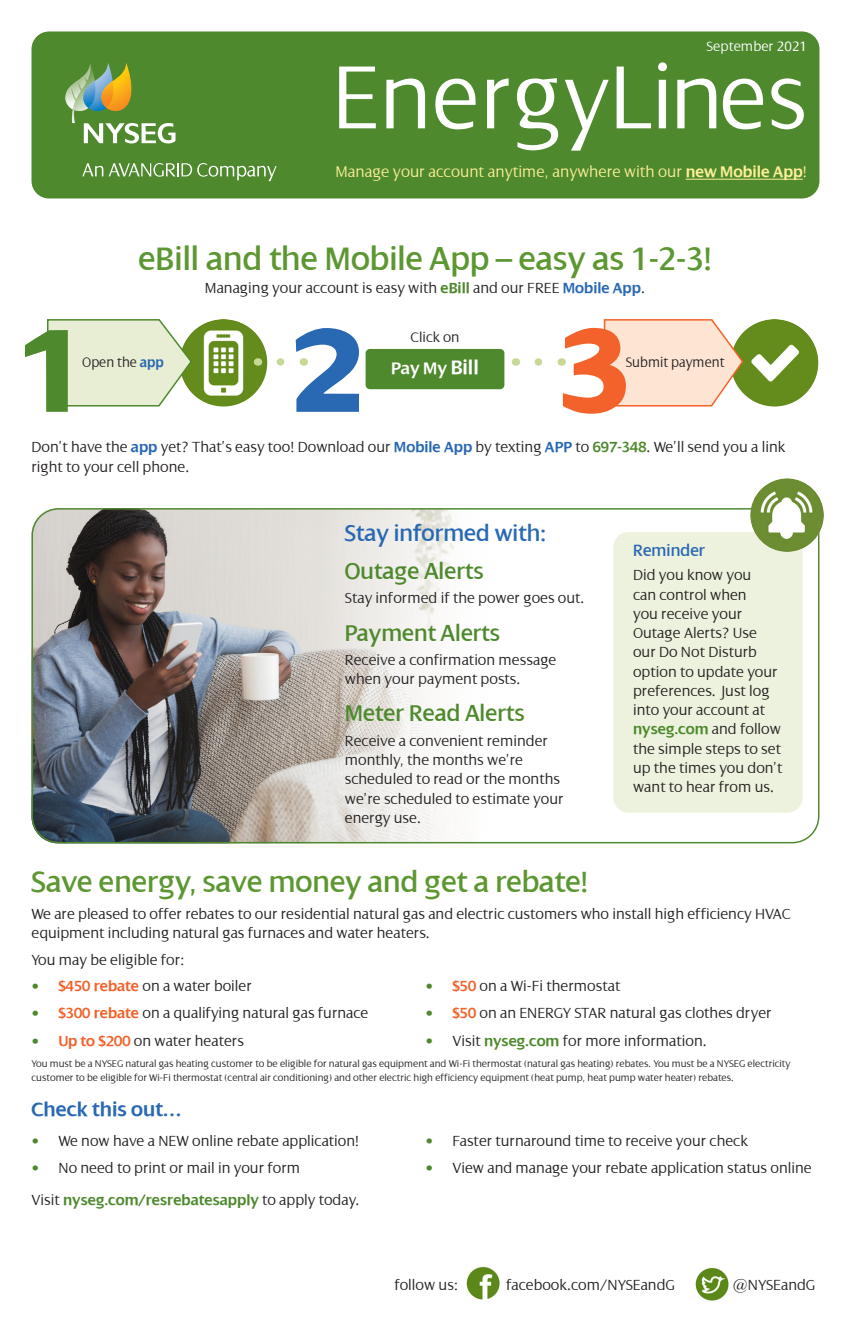
<style>
.page{position:relative;width:851px;height:1339px;background:#fff}
.page>*{position:absolute;margin:0;border:0;box-sizing:border-box;transform-origin:0 0}
.t1{font:800 127.75px "Dialog";color:#4e892d;scale:.9 1}
.t2{font:800 127.75px "Dialog";color:#2968b3;scale:.9 1}
.t3{font:800 127.75px "Dialog";color:#f2622a;scale:.9 1}
.t4{font:300 96.6px "Dialog";color:#fff}
.t5{font:35px "Dialog";color:#5c9731}
.t6{font:31.5px "Dialog";color:#5c9731}
.t7{font:24.5px "Dialog";color:#4e892d}
.t8{font:24.5px "Dialog";color:#2968b3}
.t9{font:600 21px "Dialog";color:#2968b3}
.t10{font:600 18.03px "Dialog";color:#fff}
.t11{font:17.68px "Dialog";color:#2968b3}
.t12{font:300 16.62px "Dialog";color:#fcef97}
.t13{font:300 15.75px/19.2px "Dialog";color:#231f20}
.t14{font:600 15.75px "Dialog";color:#4e892d}
.t15{font:300 14.88px "Dialog";color:#231f20;scale:.95 1}
.t16{font:300 14.88px "Dialog";color:#231f20}
.t17{font:300 14.53px "Dialog";color:#fff}
.t18{font:300 10.5px/14px "Dialog";color:#231f20}
.s1{font-weight:600}
.s2{font-weight:600;color:#4e892d}
.s3{font-weight:600;color:#2968b3}
.s4{font-size:21px}
.s5{font-weight:600;color:#f2622a}
.s6{color:#4e892d}
.s7{font-weight:300;color:#231f20}
</style>
<div class="page">
<img style="left:32px;top:508px;width:430px;height:335px">
<img style="left:464px;top:1264px;width:37px;height:37px;border-radius:19px">
<img style="left:693px;top:1265px;width:37px;height:38px;border-radius:19px">
<div style="left:32px;top:32px;width:787px;height:166px;background:#4e892d;border-radius:18px"></div>
<hr style="left:685px;top:179px;width:117px;height:1px;background:#fcef97">
<svg style="left:65px;top:63px;width:110px;height:80px"></svg>
<svg style="left:82px;top:163px;width:21px;height:13px"></svg>
<svg style="left:109px;top:163px;width:167px;height:18px"></svg>
<div style="left:613px;top:532px;width:189px;height:281px;background:#ecf2dd;border-radius:15px"></div>
<img style="left:750px;top:478px;width:73px;height:74px;border-radius:37px">
<img style="left:180px;top:319px;width:87px;height:87px;border-radius:44px">
<img style="left:730px;top:319px;width:88px;height:87px;border-radius:44px">
<svg style="left:47px;top:319px;width:146px;height:88px;background:#dde7c9"></svg>
<svg style="left:603px;top:319px;width:141px;height:88px;background:#f9deca"></svg>
<svg style="left:280px;top:358px;width:5px;height:8px"></svg>
<div style="left:365px;top:349px;width:139px;height:40px;background:#4e892d;border-radius:4px"></div>
<svg style="left:538px;top:358px;width:5px;height:8px"></svg>
<p class="t17" style="left:706px;top:39px;width:102px">September 2021</p>
<h2 class="t4" style="left:332px;top:45px;width:477px">EnergyLines</h2>
<p class="t12" style="left:335px;top:163px;width:473px">Manage your account anytime, anywhere with our <span class="s1">new Mobile App</span>!</p>
<h3 class="t5" style="left:138px;top:240px;width:574px">eBill and the Mobile App – easy as 1-2-3!</h3>
<p class="t13" style="left:205px;top:278px;width:441px">Managing your account is easy with <span class="s2">eBill</span> and our FREE <span class="s3">Mobile App</span>.</p>
<h1 class="t1" style="left:18px;top:302px;width:84px">1</h1>
<h1 class="t2" style="left:291px;top:302px;width:84px">2</h1>
<h1 class="t3" style="left:558px;top:302px;width:84px">3</h1>
<p class="t16" style="left:410px;top:329px;width:51px">Click on</p>
<p class="t10" style="left:391px;top:359px;width:89px">Pay My <span class="s4">Bill</span></p>
<p class="t15" style="left:82px;top:354px;width:88px">Open the <span class="s3">app</span></p>
<p class="t15" style="left:625px;top:354px;width:105px">Submit payment</p>
<p class="t13" style="left:32px;top:438px;width:755px">Don’t have the <span class="s3">app</span> yet? That’s easy too! Download our <span class="s3">Mobile App</span> by texting <span class="s3">APP</span> to <span class="s2">697-348</span>. We’ll send you a link right to your cell phone.</p>
<h3 class="t8" style="left:345px;top:520px;width:202px">Stay informed with:</h3>
<h3 class="t7" style="left:345px;top:558px;width:140px">Outage Alerts</h3>
<p class="t13" style="left:345px;top:588px;width:241px">Stay informed if the power goes out.</p>
<h3 class="t7" style="left:345px;top:619px;width:157px">Payment Alerts</h3>
<p class="t13" style="left:345px;top:650px;width:213px">Receive a confirmation message when your payment posts.</p>
<h3 class="t7" style="left:345px;top:700px;width:181px">Meter Read Alerts</h3>
<p class="t13" style="left:345px;top:731px;width:220px">Receive a convenient reminder monthly, the months we’re scheduled to read or the months we’re scheduled to estimate your energy use.</p>
<p class="t11" style="left:633px;top:540px;width:74px">Reminder</p>
<p class="t13" style="left:633px;top:566px;width:151px">Did you know you<br>can control when<br>you receive your<br>Outage Alerts? Use our Do Not Disturb option to update your preferences. Just log into your account at <span class="s2">nyseg.com</span> and follow the simple steps to set up the times you don’t want to hear from us.</p>
<h3 class="t6" style="left:32px;top:864px;width:558px">Save energy, save money and get a rebate!</h3>
<p class="t13" style="left:32px;top:904px;width:760px">We are pleased to offer rebates to our residential natural gas and electric customers who install high efficiency HVAC equipment including natural gas furnaces and water heaters.</p>
<p class="t13" style="left:32px;top:950px;width:155px">You may be eligible for:</p>
<p class="t13" style="left:32px;top:976px;width:222px"><span class="s2">•</span> <span class="s5">$450 rebate</span> on a water boiler</p>
<p class="t13" style="left:32px;top:1004px;width:338px"><span class="s2">•</span> <span class="s5">$300 rebate</span> on a qualifying natural gas furnace</p>
<p class="t13" style="left:32px;top:1031px;width:214px"><span class="s2">•</span> <span class="s5">Up to $200</span> on water heaters</p>
<p class="t13" style="left:425px;top:976px;width:196px"><span class="s2">•</span> <span class="s5">$50</span> on a Wi-Fi thermostat</p>
<p class="t13" style="left:425px;top:1004px;width:347px"><span class="s2">•</span> <span class="s5">$50</span> on an ENERGY STAR natural gas clothes dryer</p>
<p class="t13" style="left:425px;top:1031px;width:283px"><span class="s6">•</span> Visit <span class="s2">nyseg.com</span> for more information.</p>
<p class="t18" style="left:32px;top:1056px;width:760px">You must be a NYSEG natural gas heating customer to be eligible for natural gas equipment and Wi-Fi thermostat (natural gas heating) rebates. You must be a NYSEG electricity customer to be eligible for Wi-Fi thermostat (central air conditioning) and other electric high efficiency equipment (heat pump, heat pump water heater) rebates.</p>
<h3 class="t9" style="left:32px;top:1098px;width:152px">Check this out…</h3>
<p class="t13" style="left:32px;top:1131px;width:329px"><span class="s6">•</span> We now have a NEW online rebate application!</p>
<p class="t13" style="left:32px;top:1159px;width:270px"><span class="s6">•</span> No need to print or mail in your form</p>
<p class="t14" style="left:32px;top:1191px;width:329px"><span class="s7">Visit</span> nyseg.com/resrebatesapply <span class="s7">to apply today.</span></p>
<p class="t13" style="left:425px;top:1131px;width:324px"><span class="s6">•</span> Faster turnaround time to receive your check</p>
<p class="t13" style="left:425px;top:1159px;width:387px"><span class="s6">•</span> View and manage your rebate application status online</p>
<p class="t13" style="left:394px;top:1275px;width:65px">follow us:</p>
<p class="t13" style="left:506px;top:1275px;width:170px">facebook.com/NYSEandG</p>
<p class="t13" style="left:733px;top:1275px;width:84px">@NYSEandG</p>
</div>
